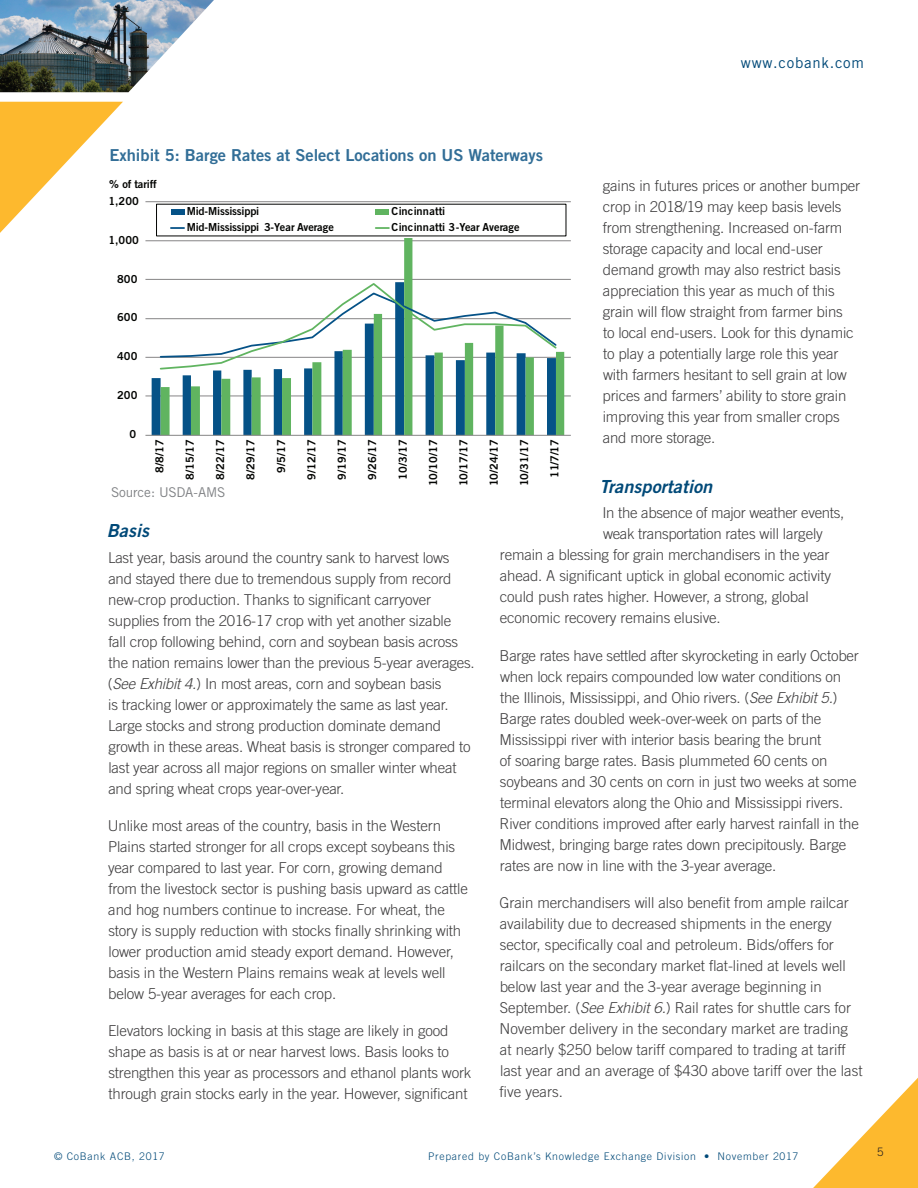
<style>
.page{position:relative;width:918px;height:1188px;background:#fff}
.page>*{position:absolute;margin:0;border:0;box-sizing:border-box;transform-origin:0 0}
.t1{font:italic 18px "Trade Gothic Bold Two";letter-spacing:.005em;color:#004978}
.t2{font:16.5px "Trade Gothic Bold Two";color:#326e97}
.t3{font:300 15px/21px "Trade Gothic";letter-spacing:-.01em;color:#3e3d3e}
.t4{font:15px "Trade Gothic";letter-spacing:.05em;color:#004978}
.t5{font:13.5px "Trade Gothic";letter-spacing:-.015em;color:#808285}
.t6{font:300 11.7px "Trade Gothic";color:#231f20}
.t7{font:11.1px/15.9px "Trade Gothic Bold Two";letter-spacing:.005em;color:#040503}
.t8{font:11.1px/15.9px "Trade Gothic Bold Two";letter-spacing:-.02em;color:#040503}
.t9{font:11.1px/16.5px "Trade Gothic Bold Two";letter-spacing:-.015em;color:#040503}
.t10{font:300 10.5px "Trade Gothic";letter-spacing:.07em;color:#004978}
.s1{font-style:italic}
</style>
<div class="page">
<img style="left:0;top:0;width:214px;height:92px">
<svg style="left:0;top:102px;width:123px;height:131px"></svg>
<svg style="left:813px;top:1078px;width:105px;height:110px"></svg>
<div style="left:106px;top:152px;width:496px;height:344px;background:#fff"></div>
<hr style="left:145px;top:396px;width:426px;height:1px;background:#868586">
<hr style="left:145px;top:357px;width:426px;height:1px;background:#868586">
<hr style="left:145px;top:318px;width:426px;height:1px;background:#868586">
<hr style="left:145px;top:279px;width:426px;height:1px;background:#868586">
<hr style="left:145px;top:240px;width:426px;height:1px;background:#868586">
<hr style="left:145px;top:201px;width:426px;height:1px;background:#868586">
<svg style="left:161px;top:238px;width:403px;height:197px"></svg>
<hr style="left:145px;top:435px;width:426px;height:1px;background:#868586">
<svg style="left:159px;top:282px;width:399px;height:89px"></svg>
<div style="left:171px;top:209px;width:13px;height:6px;background:#055287"></div>
<div style="left:376px;top:209px;width:13px;height:6px;background:#60b460"></div>
<svg style="left:171px;top:227px;width:13px;height:2px"></svg>
<svg style="left:376px;top:227px;width:13px;height:2px"></svg>
<p class="t4" style="left:741px;top:54px;width:125px">www.cobank.com</p>
<p class="t2" style="left:109px;top:145px;width:435px">Exhibit 5: Barge Rates at Select Locations on US Waterways</p>
<p class="t9" style="left:108px;top:176px;width:50px">% of tariff<br>1,200</p>
<p class="t7" style="left:108px;top:232px;width:32px">1,000</p>
<p class="t3" style="left:603px;top:175px;width:259px">gains in futures prices or another bumper crop in 2018/19 may keep basis levels from strengthening. Increased on-farm storage capacity and local end-user demand growth may also restrict basis appreciation this year as much of this grain will flow straight from farmer bins<br>to local end-users. Look for this dynamic to play a potentially large role this year with farmers hesitant to sell grain at low prices and farmers’ ability to store grain improving this year from smaller crops and more storage.</p>
<p class="t1" style="left:599px;top:475px;width:114px">Transportation</p>
<p class="t3" style="left:602px;top:502px;width:243px">In the absence of major weather events,</p>
<p class="t3" style="left:603px;top:523px;width:221px">weak transportation rates will largely</p>
<p class="t3" style="left:500px;top:544px;width:331px">remain a blessing for grain merchandisers in the year</p>
<p class="t3" style="left:500px;top:565px;width:333px">ahead. A significant uptick in global economic activity</p>
<p class="t3" style="left:500px;top:586px;width:310px">could push rates higher. However, a strong, global</p>
<p class="t3" style="left:500px;top:607px;width:222px">economic recovery remains elusive.</p>
<p class="t3" style="left:500px;top:645px;width:361px">Barge rates have settled after skyrocketing in early October when lock repairs compounded low water conditions on the Illinois, Mississippi, and Ohio rivers. (<span class="s1">See Exhibit 5.</span>)<br>Barge rates doubled week-over-week on parts of the Mississippi river with interior basis bearing the brunt<br>of soaring barge rates. Basis plummeted 60 cents on soybeans and 30 cents on corn in just two weeks at some terminal elevators along the Ohio and Mississippi rivers.<br>River conditions improved after early harvest rainfall in the Midwest, bringing barge rates down precipitously. Barge rates are now in line with the 3-year average.</p>
<p class="t3" style="left:500px;top:892px;width:365px">Grain merchandisers will also benefit from ample railcar availability due to decreased shipments in the energy sector, specifically coal and petroleum. Bids/offers for railcars on the secondary market flat-lined at levels well below last year and the 3-year average beginning in September. (<span class="s1">See Exhibit 6.</span>) Rail rates for shuttle cars for November delivery in the secondary market are trading at nearly $250 below tariff compared to trading at tariff last year and an average of $430 above tariff over the last five years.</p>
<p class="t8" style="left:187px;top:203px;width:149px">Mid-Mississippi<br>Mid-Mississippi 3-Year Average</p>
<p class="t7" style="left:392px;top:203px;width:130px">Cincinnatti<br>Cincinnatti 3-Year Average</p>
<p class="t7" style="left:117px;top:270px;width:22px">800</p>
<p class="t7" style="left:117px;top:309px;width:22px">600</p>
<p class="t7" style="left:117px;top:348px;width:22px">400</p>
<p class="t7" style="left:117px;top:387px;width:22px">200</p>
<p class="t7" style="left:129px;top:426px;width:8px">0</p>
<p class="t7" style="left:151px;top:473px;width:35px;rotate:-90deg">8/8/17</p>
<p class="t7" style="left:182px;top:480px;width:42px;rotate:-90deg">8/15/17</p>
<p class="t7" style="left:212px;top:480px;width:42px;rotate:-90deg">8/22/17</p>
<p class="t7" style="left:243px;top:480px;width:42px;rotate:-90deg">8/29/17</p>
<p class="t7" style="left:273px;top:473px;width:35px;rotate:-90deg">9/5/17</p>
<p class="t7" style="left:303px;top:480px;width:42px;rotate:-90deg">9/12/17</p>
<p class="t7" style="left:334px;top:480px;width:42px;rotate:-90deg">9/19/17</p>
<p class="t7" style="left:364px;top:480px;width:42px;rotate:-90deg">9/26/17</p>
<p class="t7" style="left:395px;top:480px;width:42px;rotate:-90deg">10/3/17</p>
<p class="t7" style="left:425px;top:486px;width:49px;rotate:-90deg">10/10/17</p>
<p class="t7" style="left:455px;top:486px;width:49px;rotate:-90deg">10/17/17</p>
<p class="t7" style="left:486px;top:486px;width:49px;rotate:-90deg">10/24/17</p>
<p class="t7" style="left:516px;top:486px;width:49px;rotate:-90deg">10/31/17</p>
<p class="t7" style="left:547px;top:478px;width:40px;rotate:-90deg">11/7/17</p>
<p class="t5" style="left:111px;top:484px;width:116px">Source: USDA-AMS</p>
<p class="t1" style="left:107px;top:520px;width:44px">Basis</p>
<p class="t3" style="left:108px;top:547px;width:368px">Last year, basis around the country sank to harvest lows and stayed there due to tremendous supply from record new-crop production. Thanks to significant carryover supplies from the 2016-17 crop with yet another sizable<br>fall crop following behind, corn and soybean basis across the nation remains lower than the previous 5-year averages. (<span class="s1">See Exhibit 4.</span>) In most areas, corn and soybean basis<br>is tracking lower or approximately the same as last year.<br>Large stocks and strong production dominate demand growth in these areas. Wheat basis is stronger compared to last year across all major regions on smaller winter wheat and spring wheat crops year-over-year.</p>
<p class="t3" style="left:108px;top:815px;width:362px">Unlike most areas of the country, basis in the Western Plains started stronger for all crops except soybeans this year compared to last year. For corn, growing demand from the livestock sector is pushing basis upward as cattle and hog numbers continue to increase. For wheat, the story is supply reduction with stocks finally shrinking with lower production amid steady export demand. However, basis in the Western Plains remains weak at levels well below 5-year averages for each crop.</p>
<p class="t3" style="left:108px;top:1020px;width:365px">Elevators locking in basis at this stage are likely in good shape as basis is at or near harvest lows. Basis looks to strengthen this year as processors and ethanol plants work through grain stocks early in the year. However, significant</p>
<p class="t10" style="left:54px;top:1150px;width:112px">© CoBank ACB, 2017</p>
<p class="t10" style="left:428px;top:1150px;width:372px">Prepared by CoBank’s Knowledge Exchange Division • November 2017</p>
<p class="t6" style="left:877px;top:1145px;width:8px">5</p>
</div>
